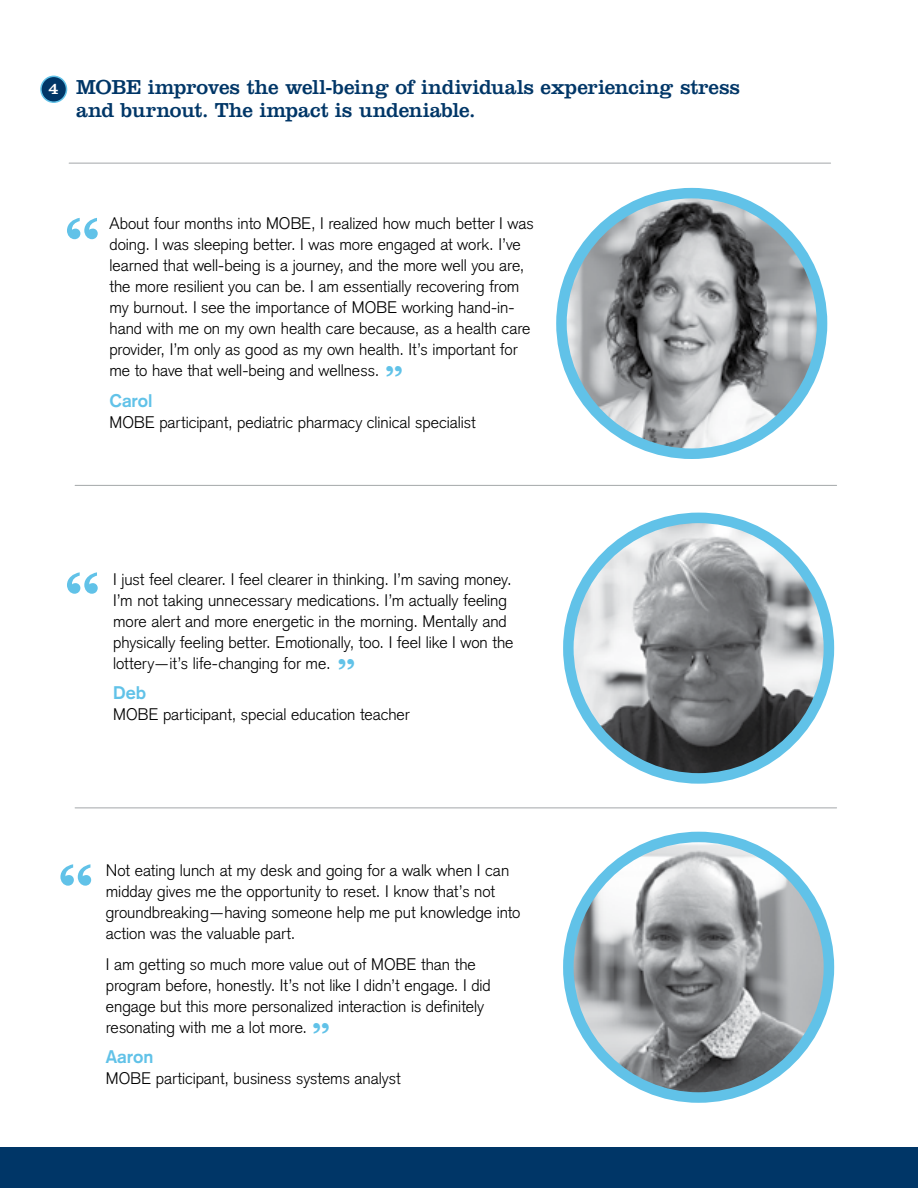
<style>
.page{position:relative;width:918px;height:1188px;background:#fff}
.page>*{position:absolute;margin:0;border:0;box-sizing:border-box;transform-origin:0 0}
.t1{font:78px "Clarendon LT Std";color:#61c2e8}
.t2{font:39px "Clarendon LT Std";color:#61c2e8}
.t3{font:21px/22.5px "Clarendon LT Std";letter-spacing:-.015em;color:#003667}
.t4{font:700 18px "Basic Commercial LT Pro";color:#61c2e8}
.t5{font:16.8px "Clarendon LT Std";color:#fff}
.t6{font:300 16.5px/21px "Basic Commercial LT Pro";color:#000}
</style>
<div class="page">
<div style="left:0;top:1148px;width:918px;height:40px;background:#003667"></div>
<img style="left:562px;top:196px;width:260px;height:258px">
<div style="left:556px;top:188px;width:271px;height:271px;border:11px solid #61c2e8;border-radius:50%"></div>
<img style="left:568px;top:837px;width:261px;height:261px;border-radius:130px">
<div style="left:563px;top:832px;width:271px;height:271px;border:11px solid #61c2e8;border-radius:50%"></div>
<img style="left:573px;top:518px;width:254px;height:259px">
<div style="left:563px;top:513px;width:271px;height:271px;border:11px solid #61c2e8;border-radius:50%"></div>
<div style="left:41px;top:76px;width:26px;height:26px;background:#003667;border-radius:50%"></div>
<div style="left:40px;top:76px;width:27px;height:27px;border:2px solid #61c2e8;border-radius:50%"></div>
<hr style="left:75px;top:485px;width:762px;height:1px;background:#a3a7a9">
<hr style="left:69px;top:163px;width:762px;height:1px;background:#a3a7a9">
<hr style="left:75px;top:808px;width:762px;height:1px;background:#a3a7a9">
<p class="t5" style="left:48px;top:79px;width:12px">4</p>
<p class="t3" style="left:76px;top:76px;width:665px">MOBE improves the well-being of individuals experiencing stress and burnout. The impact is undeniable.</p>
<h1 class="t1" style="left:65px;top:199px;width:36px">“</h1>
<p class="t6" style="left:109px;top:213px;width:426px">About four months into MOBE, I realized how much better I was doing. I was sleeping better. I was more engaged at work. I’ve learned that well-being is a journey, and the more well you are, the more resilient you can be. I am essentially recovering from my burnout. I see the importance of MOBE working hand-in&shy;hand with me on my own health care because, as a health care provider, I’m only as good as my own health. It’s important for me to have that well-being and wellness.</p>
<p class="t4" style="left:109px;top:390px;width:45px">Carol</p>
<p class="t6" style="left:109px;top:412px;width:368px">MOBE participant, pediatric pharmacy clinical specialist</p>
<h2 class="t2" style="left:403px;top:386px;width:19px;rotate:-180deg">“</h2>
<h1 class="t1" style="left:65px;top:554px;width:36px">“</h1>
<p class="t6" style="left:113px;top:569px;width:402px">I just feel clearer. I feel clearer in thinking. I’m saving money.<br>I’m not taking unnecessary medications. I’m actually feeling more alert and more energetic in the morning. Mentally and physically feeling better. Emotionally, too. I feel like I won the lottery—it’s life-changing for me.</p>
<p class="t4" style="left:113px;top:682px;width:35px">Deb</p>
<p class="t6" style="left:113px;top:704px;width:298px">MOBE participant, special education teacher</p>
<h2 class="t2" style="left:355px;top:679px;width:19px;rotate:-180deg">“</h2>
<h1 class="t1" style="left:58px;top:846px;width:36px">“</h1>
<p class="t6" style="left:106px;top:860px;width:416px">Not eating lunch at my desk and going for a walk when I can midday gives me the opportunity to reset. I know that’s not groundbreaking—having someone help me put knowledge into action was the valuable part.</p>
<p class="t6" style="left:106px;top:954px;width:387px">I am getting so much more value out of MOBE than the program before, honestly. It’s not like I didn’t engage. I did engage but this more personalized interaction is definitely resonating with me a lot more.</p>
<p class="t4" style="left:106px;top:1046px;width:49px">Aaron</p>
<p class="t6" style="left:106px;top:1068px;width:296px">MOBE participant, business systems analyst</p>
<h2 class="t2" style="left:330px;top:1043px;width:19px;rotate:-180deg">“</h2>
</div>
